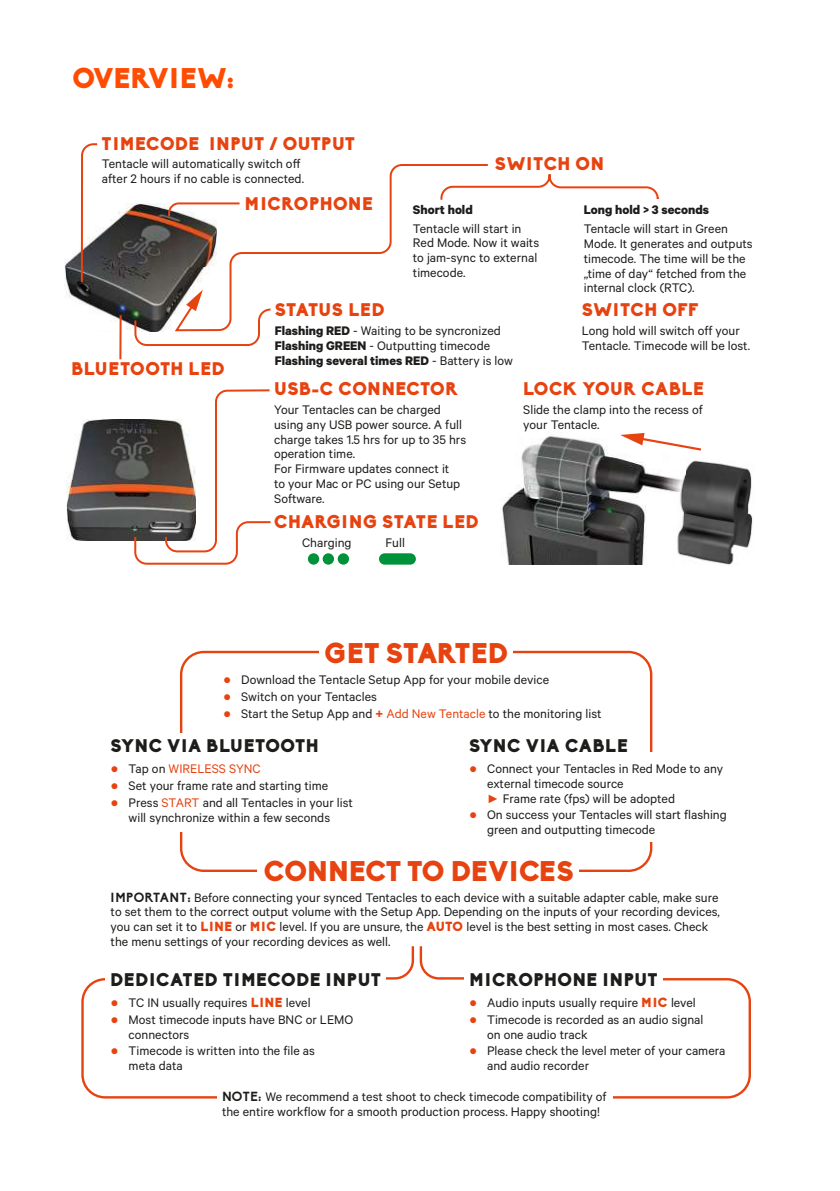
<style>
.page{position:relative;width:840px;height:1191px;background:#fff}
.page>*{position:absolute;margin:0;border:0;box-sizing:border-box;transform-origin:0 0}
.t1{font:900 28px "Biko";color:#e74310}
.t2{font:900 28px "Biko";letter-spacing:.01em;color:#ff4c02}
.t3{font:900 18px "Biko";letter-spacing:.03em;color:#e74310}
.t4{font:900 18px "Biko";letter-spacing:.03em;color:#1d1d1b}
.t5{font:14px/14.8px "Calibre";color:#1d1d1b}
.t6{font:700 14px "Calibre";color:#1d1d1b}
.t7{font:14px "Calibre";color:#e74310}
.s1{font-weight:700}
.s2{font-family:"Helvetica";font-size:13.6px;color:#e74310}
.s3{font-weight:700;color:#e74310}
.s4{color:#e74310}
.s5{font-family:"Helvetica";font-size:13.6px}
.s6{color:#1d1d1b}
.s7{font-family:"Arial";font-weight:900;font-size:12px;color:#e74310}
.s8{font-family:"Biko";font-weight:700;font-size:13px}
.s9{font-family:"Biko";font-weight:900;font-size:13px;color:#e74310}
</style>
<div class="page">
<img style="left:64px;top:251px;width:16px;height:50px">
<img style="left:67px;top:419px;width:66px;height:121px">
<img style="left:684px;top:460px;width:69px;height:105px">
<img style="left:511px;top:436px;width:161px;height:61px">
<img style="left:501px;top:497px;width:145px;height:67px">
<img style="left:672px;top:477px;width:12px;height:79px">
<svg style="left:620px;top:433px;width:80px;height:17px"></svg>
<svg style="left:80px;top:143px;width:408px;height:187px"></svg>
<svg style="left:133px;top:201px;width:139px;height:364px"></svg>
<svg style="left:133px;top:290px;width:139px;height:57px"></svg>
<svg style="left:439px;top:172px;width:220px;height:30px"></svg>
<svg style="left:118px;top:313px;width:5px;height:47px"></svg>
<div style="left:308px;top:553px;width:11px;height:11px;background:#00913b;border-radius:50%"></div>
<div style="left:322px;top:553px;width:12px;height:11px;background:#00913b;border-radius:50%"></div>
<div style="left:337px;top:553px;width:12px;height:11px;background:#00913b;border-radius:50%"></div>
<div style="left:379px;top:553px;width:36px;height:11px;background:#00913b;border-radius:6px"></div>
<svg style="left:386px;top:946px;width:78px;height:34px"></svg>
<h1 class="t2" style="left:72px;top:61px;width:163px">OVERVIEW:</h1>
<p class="t3" style="left:102px;top:132px;width:254px">TIMECODE INPUT / OUTPUT</p>
<p class="t5" style="left:102px;top:156px;width:203px">Tentacle will automatically switch off after 2 hours if no cable is connected.</p>
<p class="t3" style="left:494px;top:152px;width:111px">SWITCH ON</p>
<p class="t3" style="left:244px;top:192px;width:129px">MICROPHONE</p>
<p class="t6" style="left:412px;top:201px;width:61px">Short hold</p>
<p class="t5" style="left:412px;top:220px;width:128px">Tentacle will start in<br>Red Mode. Now it waits to jam-sync to external timecode.</p>
<p class="t6" style="left:583px;top:201px;width:127px">Long hold &gt; 3 seconds</p>
<p class="t5" style="left:583px;top:221px;width:170px">Tentacle will start in Green<br>Mode. It generates and outputs timecode. The time will be the „time of day“ fetched from the internal clock (RTC).</p>
<p class="t3" style="left:71px;top:358px;width:155px">BLUETOOTH LED</p>
<p class="t3" style="left:274px;top:299px;width:111px">STATUS LED</p>
<p class="t5" style="left:274px;top:323px;width:240px"><span class="s1">Flashing RED</span> - Waiting to be syncronized<br><span class="s1">Flashing GREEN</span> - Outputting timecode<br><span class="s1">Flashing several times RED</span> - Battery is low</p>
<p class="t3" style="left:274px;top:378px;width:185px">USB-C CONNECTOR</p>
<p class="t5" style="left:274px;top:402px;width:193px">Your Tentacles can be charged using any USB power source. A full charge takes 1.5 hrs for up to 35 hrs operation time.<br>For Firmware updates connect it<br>to your Mac or PC using our Setup<br>Software.</p>
<p class="t3" style="left:274px;top:510px;width:206px">CHARGING STATE LED</p>
<p class="t5" style="left:302px;top:535px;width:51px">Charging</p>
<p class="t5" style="left:385px;top:535px;width:21px">Full</p>
<p class="t3" style="left:581px;top:299px;width:118px">SWITCH OFF</p>
<p class="t5" style="left:581px;top:323px;width:170px">Long hold will switch off your<br>Tentacle. Timecode will be lost.</p>
<p class="t3" style="left:523px;top:378px;width:182px">LOCK YOUR CABLE</p>
<p class="t5" style="left:523px;top:402px;width:181px">Slide the clamp into the recess of your Tentacle.</p>
<h1 class="t1" style="left:324px;top:636px;width:185px">GET STARTED</h1>
<p class="t5" style="left:223px;top:672px;width:327px"><span class="s2">●</span> Download the Tentacle Setup App for your mobile device</p>
<p class="t5" style="left:223px;top:688px;width:155px"><span class="s2">●</span> Switch on your Tentacles</p>
<p class="t5" style="left:223px;top:705px;width:380px"><span class="s2">●</span> Start the Setup App and <span class="s3">+</span> <span class="s4">Add New Tentacle</span> to the monitoring list</p>
<p class="t4" style="left:111px;top:735px;width:209px">SYNC VIA BLUETOOTH</p>
<p class="t7" style="left:111px;top:760px;width:151px"><span class="s5">●</span> <span class="s6">Tap on</span> WIRELESS SYNC</p>
<p class="t5" style="left:111px;top:778px;width:219px"><span class="s2">●</span> Set your frame rate and starting time</p>
<p class="t5" style="left:111px;top:795px;width:244px;text-align:center"><span class="s2">●</span> Press <span class="s4">START</span> and all Tentacles in your list will synchronize within a few seconds</p>
<p class="t4" style="left:469px;top:735px;width:160px">SYNC VIA CABLE</p>
<p class="t5" style="left:487px;top:760px;width:237px;text-indent:-18px"><span class="s2">●</span> Connect your Tentacles in Red Mode to any external timecode source<br><span class="s7">►</span> Frame rate (fps) will be adopted</p>
<p class="t5" style="left:487px;top:807px;width:241px;text-indent:-18px"><span class="s2">●</span> On success your Tentacles will start flashing green and outputting timecode</p>
<h1 class="t1" style="left:263px;top:853px;width:312px">CONNECT TO DEVICES</h1>
<p class="t5" style="left:111px;top:889px;width:610px"><span class="s8">IMPORTANT:</span> Before connecting your synced Tentacles to each device with a suitable adapter cable, make sure to set them to the correct output volume with the Setup App. Depending on the inputs of your recording devices, you can set it to <span class="s9">LINE</span> or <span class="s9">MIC</span> level. If you are unsure, the <span class="s9">AUTO</span> level is the best setting in most cases. Check the menu settings of your recording devices as well.</p>
<p class="t4" style="left:111px;top:968px;width:271px">DEDICATED TIMECODE INPUT</p>
<p class="t5" style="left:111px;top:994px;width:201px"><span class="s2">●</span> TC IN usually requires <span class="s9">LINE</span> level</p>
<p class="t5" style="left:129px;top:1011px;width:226px;text-indent:-18px"><span class="s2">●</span> Most timecode inputs have BNC or LEMO connectors</p>
<p class="t5" style="left:129px;top:1043px;width:188px;text-indent:-18px"><span class="s2">●</span> Timecode is written into the file as meta data</p>
<p class="t4" style="left:469px;top:968px;width:190px">MICROPHONE INPUT</p>
<p class="t5" style="left:469px;top:994px;width:228px"><span class="s2">●</span> Audio inputs usually require <span class="s9">MIC</span> level</p>
<p class="t5" style="left:487px;top:1011px;width:218px;text-indent:-18px"><span class="s2">●</span> Timecode is recorded as an audio signal on one audio track</p>
<p class="t5" style="left:487px;top:1043px;width:240px;text-indent:-18px"><span class="s2">●</span> Please check the level meter of your camera and audio recorder</p>
<p class="t5" style="left:222px;top:1088px;width:386px"><span class="s8">NOTE:</span> We recommend a test shoot to check timecode compatibility of the entire workflow for a smooth production process. Happy shooting!</p>
</div>
